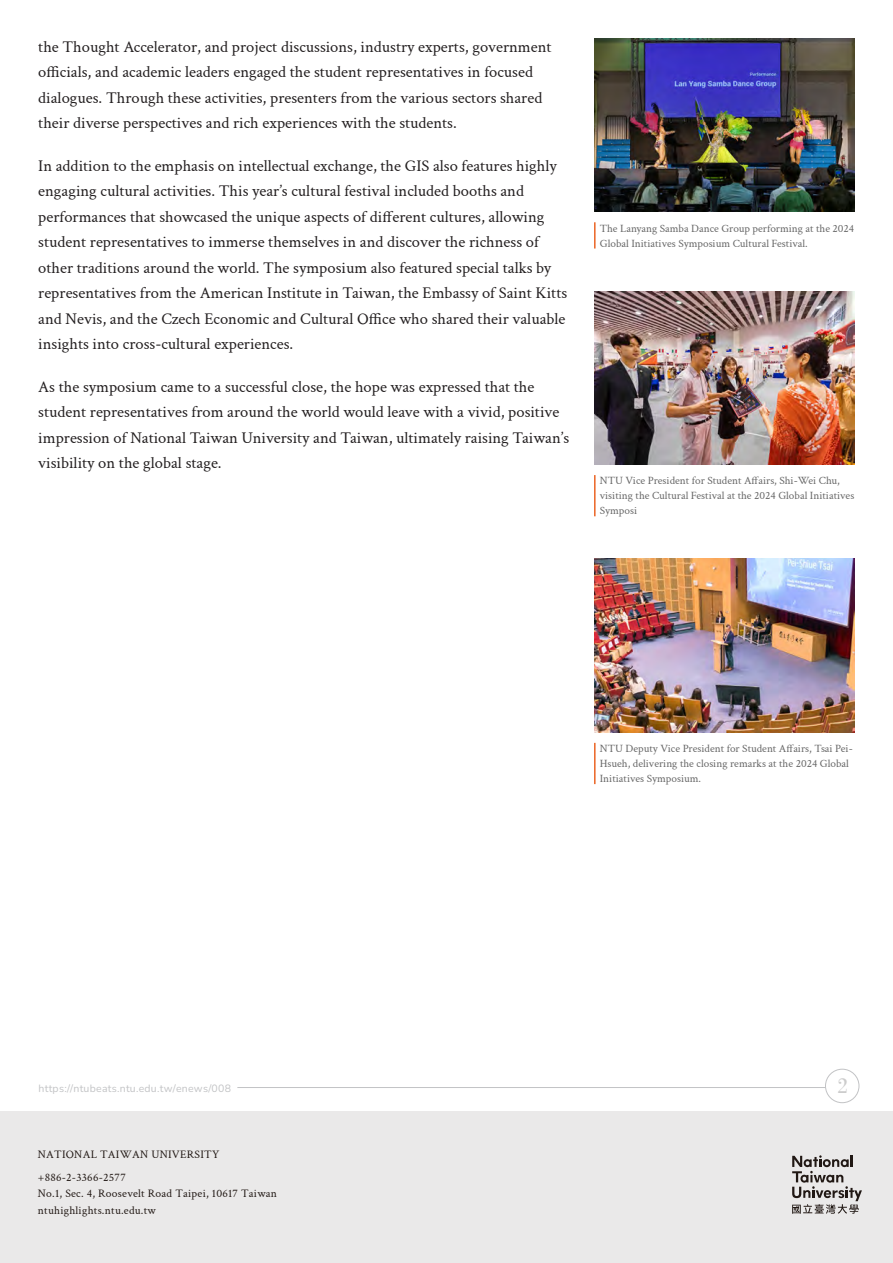
<style>
.page{position:relative;width:893px;height:1263px;background:#fff}
.page>*{position:absolute;margin:0;border:0;box-sizing:border-box;transform-origin:0 0}
.t1{font:22.5px "Bodoni";color:#ccc}
.t2{font:16.5px/25.5px "Crimson Text";color:#231f20}
.t3{font:11.55px/23.1px "Crimson Text";letter-spacing:.02em;color:#211814}
.t4{font:11.25px/15px "Crimson Text";color:#666}
.t5{font:200 10.5px "Nunito";letter-spacing:.025em;color:#c2c3c5}
</style>
<div class="page">
<div style="left:0;top:1112px;width:893px;height:151px;background:#eae9e9"></div>
<svg style="left:792px;top:1155px;width:70px;height:59px"></svg>
<hr style="left:237px;top:1087px;width:601px;height:1px;background:#c2c3c5">
<div style="left:825px;top:1069px;width:34px;height:34px;background:#fff;border-radius:50%"></div>
<div style="left:825px;top:1069px;width:34px;height:34px;border:1px solid #c2c3c5;border-radius:50%"></div>
<hr style="left:594px;top:222px;width:2px;height:27px;background:#eb6425">
<hr style="left:594px;top:475px;width:2px;height:41px;background:#eb6425">
<hr style="left:594px;top:743px;width:2px;height:41px;background:#eb6425">
<img style="left:594px;top:38px;width:261px;height:174px">
<img style="left:594px;top:291px;width:261px;height:174px">
<img style="left:594px;top:559px;width:261px;height:173px">
<p class="t2" style="left:38px;top:33px;width:515px">the Thought Accelerator, and project discussions, industry experts, government officials, and academic leaders engaged the student representatives in focused dialogues. Through these activities, presenters from the various sectors shared their diverse perspectives and rich experiences with the students.</p>
<p class="t2" style="left:38px;top:152px;width:530px">In addition to the emphasis on intellectual exchange, the GIS also features highly engaging cultural activities. This year’s cultural festival included booths and performances that showcased the unique aspects of different cultures, allowing student representatives to immerse themselves in and discover the richness of other traditions around the world. The symposium also featured special talks by representatives from the American Institute in Taiwan, the Embassy of Saint Kitts and Nevis, and the Czech Economic and Cultural Office who shared their valuable insights into cross-cultural experiences.</p>
<p class="t2" style="left:38px;top:373px;width:532px">As the symposium came to a successful close, the hope was expressed that the student representatives from around the world would leave with a vivid, positive impression of National Taiwan University and Taiwan, ultimately raising Taiwan’s visibility on the global stage.</p>
<p class="t4" style="left:600px;top:220px;width:256px">The Lanyang Samba Dance Group performing at the 2024<br>Global Initiatives Symposium Cultural Festival.</p>
<p class="t4" style="left:600px;top:473px;width:256px">NTU Vice President for Student Affairs, Shi-Wei Chu, visiting the Cultural Festival at the 2024 Global Initiatives<br>Symposi</p>
<p class="t4" style="left:600px;top:740px;width:254px">NTU Deputy Vice President for Student Affairs, Tsai Pei-<br>Hsueh, delivering the closing remarks at the 2024 Global<br>Initiatives Symposium.</p>
<p class="t5" style="left:39px;top:1081px;width:194px">https://ntubeats.ntu.edu.tw/enews/008</p>
<p class="t1" style="left:837px;top:1072px;width:13px">2</p>
<p class="t3" style="left:38px;top:1142px;width:183px">NATIONAL TAIWAN UNIVERSITY +886-2-3366-2577</p>
<p class="t3" style="left:38px;top:1185px;width:241px;line-height:16.8px">No.1, Sec. 4, Roosevelt Road Taipei, 10617 Taiwan ntuhighlights.ntu.edu.tw</p>
</div>
